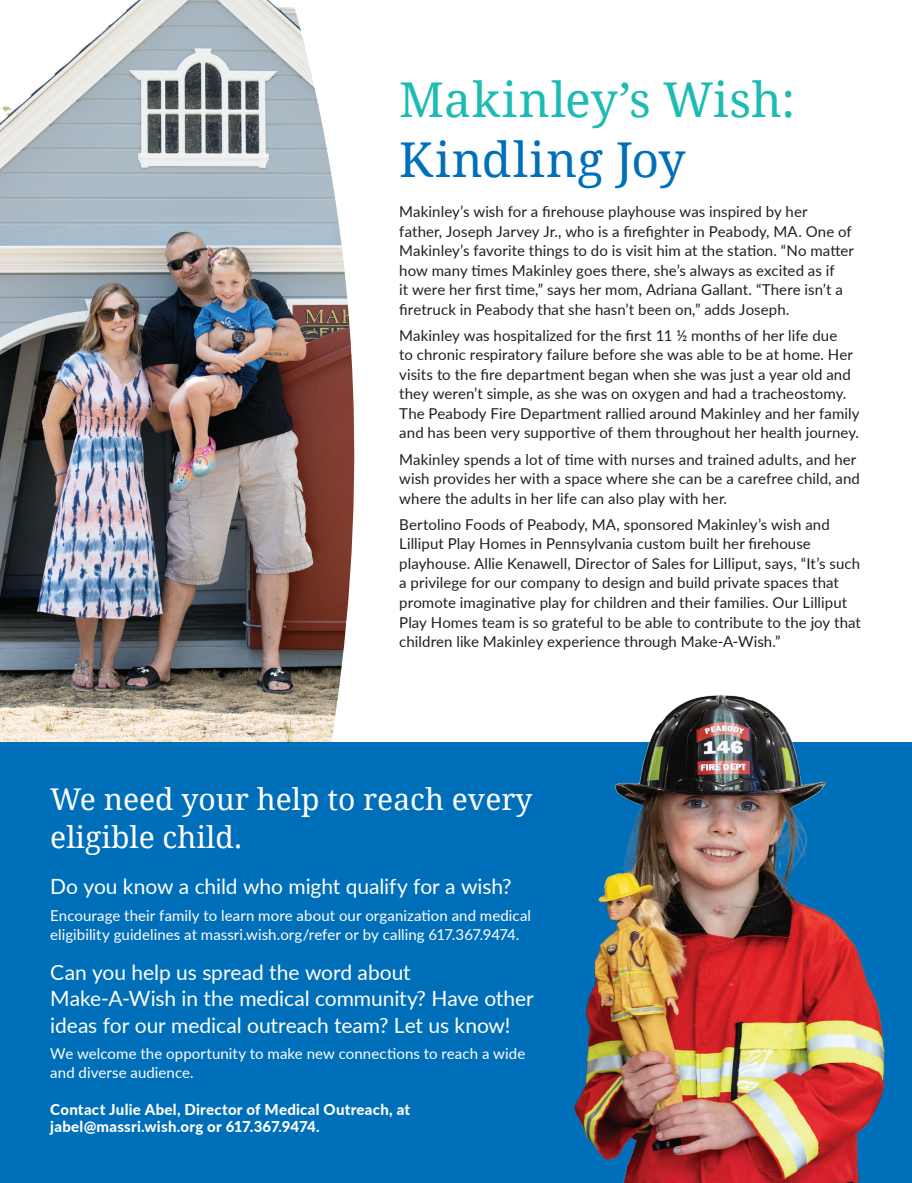
<style>
.page{position:relative;width:912px;height:1183px;background:#fff}
.page>*{position:absolute;margin:0;border:0;box-sizing:border-box;transform-origin:0 0}
.t1{font:48px "Droid Serif";letter-spacing:.01em;color:#1dbbb3}
.t2{font:48px "Droid Serif";letter-spacing:.03em;color:#006fba}
.t3{font:30px/37.5px "Droid Serif";color:#fff}
.t4{font:21px/26.2px "Lato";letter-spacing:-.005em;color:#fff}
.t5{font:15px/19.5px "Lato";letter-spacing:.005em;color:#231f20}
.t6{font:15px/19.5px "Lato";letter-spacing:.005em;color:#fff}
.t7{font:800 15px/16.5px "Lato";letter-spacing:.015em;color:#fff}
</style>
<div class="page">
<img style="left:0;top:0;width:278px;height:742px">
<img style="left:278px;top:6px;width:77px;height:736px">
<div style="left:0;top:742px;width:911px;height:440px;background:#006fba"></div>
<img style="left:574px;top:694px;width:311px;height:488px">
<h1 class="t1" style="left:399px;top:67px;width:397px">Makinley’s Wish:</h1>
<h1 class="t2" style="left:399px;top:127px;width:288px">Kindling Joy</h1>
<p class="t5" style="left:399px;top:201px;width:456px">Makinley’s wish for a firehouse playhouse was inspired by her father, Joseph Jarvey Jr., who is a firefighter in Peabody, MA. One of Makinley’s favorite things to do is visit him at the station. “No matter how many times Makinley goes there, she’s always as excited as if<br>it were her first time,” says her mom, Adriana Gallant. “There isn’t a firetruck in Peabody that she hasn’t been on,” adds Joseph.</p>
<p class="t5" style="left:399px;top:325px;width:461px">Makinley was hospitalized for the first 11 ½ months of her life due<br>to chronic respiratory failure before she was able to be at home. Her visits to the fire department began when she was just a year old and they weren’t simple, as she was on oxygen and had a tracheostomy.<br>The Peabody Fire Department rallied around Makinley and her family and has been very supportive of them throughout her health journey.</p>
<p class="t5" style="left:399px;top:449px;width:462px">Makinley spends a lot of time with nurses and trained adults, and her wish provides her with a space where she can be a carefree child, and where the adults in her life can also play with her.</p>
<p class="t5" style="left:399px;top:514px;width:463px">Bertolino Foods of Peabody, MA, sponsored Makinley’s wish and Lilliput Play Homes in Pennsylvania custom built her firehouse playhouse. Allie Kenawell, Director of Sales for Lilliput, says, “It’s such a privilege for our company to design and build private spaces that promote imaginative play for children and their families. Our Lilliput Play Homes team is so grateful to be able to contribute to the joy that children like Makinley experience through Make-A-Wish.”</p>
<h2 class="t3" style="left:50px;top:780px;width:483px">We need your help to reach every eligible child.</h2>
<h3 class="t4" style="left:50px;top:872px;width:462px">Do you know a child who might qualify for a wish?</h3>
<p class="t6" style="left:50px;top:904px;width:482px">Encourage their family to learn more about our organization and medical eligibility guidelines at massri.wish.org/refer or by calling 617.367.9474.</p>
<h3 class="t4" style="left:50px;top:958px;width:485px">Can you help us spread the word about<br>Make-A-Wish in the medical community? Have other ideas for our medical outreach team? Let us know!</h3>
<p class="t6" style="left:50px;top:1042px;width:476px">We welcome the opportunity to make new connections to reach a wide and diverse audience.</p>
<p class="t7" style="left:50px;top:1100px;width:361px">Contact Julie Abel, Director of Medical Outreach, at jabel@massri.wish.org or 617.367.9474.</p>
</div>
